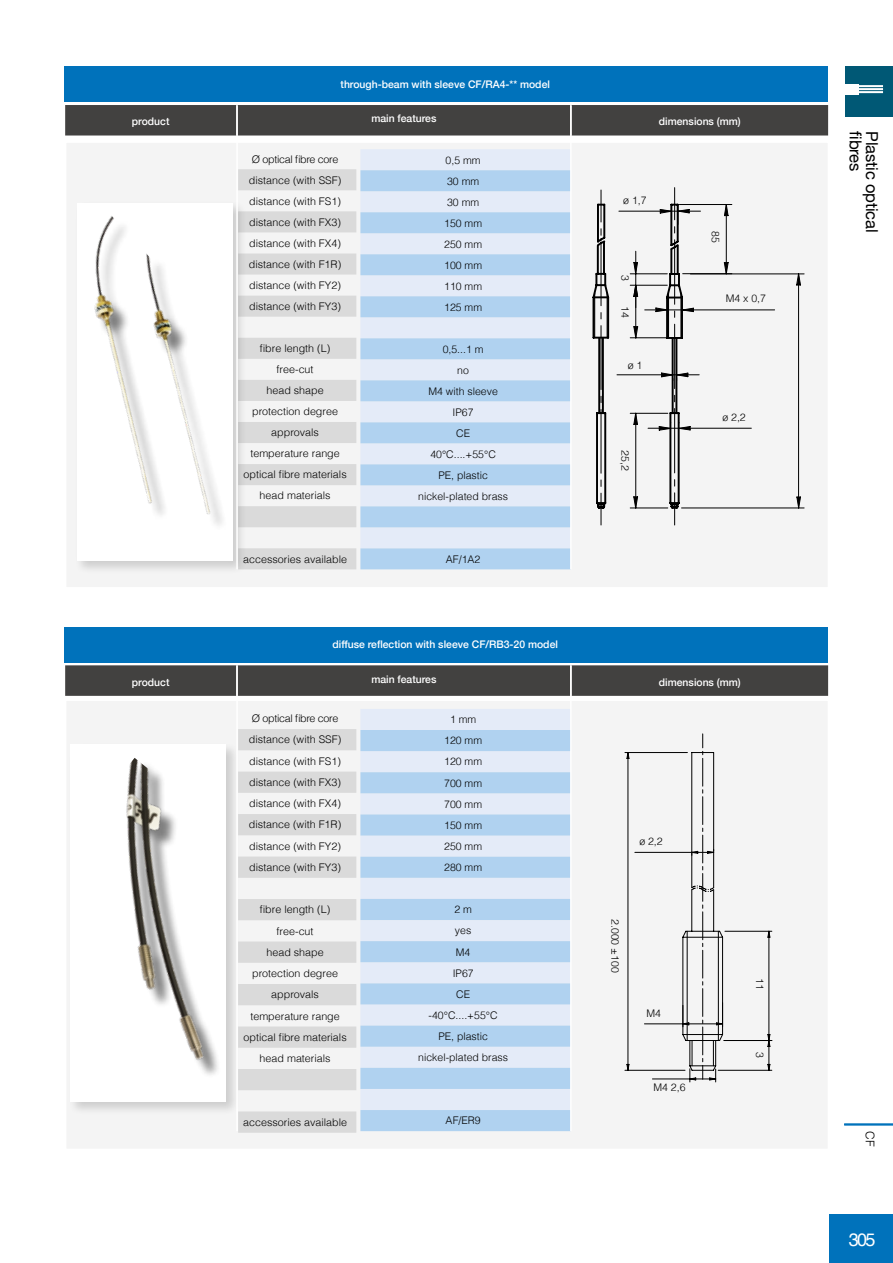
<style>
.page{position:relative;width:893px;height:1263px;background:#fff}
.page>*{position:absolute;margin:0;border:0;box-sizing:border-box;transform-origin:0 0}
.t1{font:18px "Helvetica";color:#fff}
.t2{font:16.5px "Helvetica Neue";letter-spacing:-.01em;color:#000}
.t3{font:300 12px "Helvetica";color:#000}
.t4{font:300 10.5px/21px "Helvetica";color:#000;text-align:center}
.t5{font:500 10.5px "Helvetica Neue";color:#fff}
</style>
<div class="page">
<div style="left:65px;top:699px;width:764px;height:451px;background:#f4f4f4;border:2px solid #fff"></div>
<div style="left:361px;top:709px;width:209px;height:21px;background:#e4ebf8"></div>
<svg style="left:360px;top:730px;width:210px;height:401px"></svg>
<svg style="left:238px;top:729px;width:118px;height:404px;fill:#dadada"></svg>
<div style="left:65px;top:627px;width:763px;height:35px;background:#0072bb"></div>
<div style="left:65px;top:665px;width:763px;height:31px;background:#424140"></div>
<div style="left:68px;top:742px;width:173px;height:374px;background:#000;opacity:.16"></div>
<div style="left:71px;top:745px;width:155px;height:357px;background:#fff"></div>
<hr style="left:236px;top:665px;width:2px;height:466px;background:#fff">
<hr style="left:570px;top:665px;width:2px;height:466px;background:#fff">
<svg style="left:627px;top:733px;width:145px;height:349px"></svg>
<hr style="left:625px;top:1070px;width:60px;height:1px;background:#000">
<hr style="left:625px;top:752px;width:62px;height:1px;background:#000">
<hr style="left:628px;top:752px;width:1px;height:318px;background:#000">
<img style="left:65px;top:758px;width:268px;height:315px">
<div style="left:65px;top:141px;width:764px;height:447px;background:#f4f4f4;border:2px solid #fff"></div>
<div style="left:361px;top:149px;width:209px;height:21px;background:#e4ebf8"></div>
<svg style="left:360px;top:170px;width:210px;height:399px"></svg>
<svg style="left:238px;top:169px;width:118px;height:400px;fill:#dadada"></svg>
<div style="left:65px;top:67px;width:763px;height:35px;background:#0072bb"></div>
<div style="left:65px;top:105px;width:763px;height:31px;background:#424140"></div>
<hr style="left:236px;top:105px;width:2px;height:31px;background:#fff">
<hr style="left:570px;top:105px;width:2px;height:31px;background:#fff">
<div style="left:75px;top:201px;width:172px;height:373px;background:#000;opacity:.16"></div>
<div style="left:77px;top:203px;width:155px;height:357px;background:#fff"></div>
<hr style="left:236px;top:106px;width:2px;height:463px;background:#fff">
<hr style="left:570px;top:106px;width:2px;height:463px;background:#fff">
<svg style="left:592px;top:187px;width:213px;height:339px"></svg>
<hr style="left:619px;top:211px;width:81px;height:1px;background:#000">
<img style="left:65px;top:215px;width:247px;height:349px">
<div style="left:846px;top:67px;width:47px;height:50px;background:#005875"></div>
<div style="left:846px;top:84px;width:13px;height:10px;background:#fff"></div>
<hr style="left:853px;top:88px;width:30px;height:2px;background:#fff">
<hr style="left:853px;top:85px;width:30px;height:2px;background:#fff">
<hr style="left:853px;top:91px;width:30px;height:2px;background:#fff">
<div style="left:829px;top:1214px;width:64px;height:49px;background:#0072bb"></div>
<hr style="left:844px;top:1123px;width:49px;height:2px;background:#0072bb">
<p class="t5" style="left:341px;top:75px;width:211px">through-beam with sleeve CF/RA4-** model</p>
<p class="t5" style="left:132px;top:113px;width:39px">product</p>
<p class="t5" style="left:371px;top:110px;width:67px">main features</p>
<p class="t5" style="left:659px;top:113px;width:83px">dimensions (mm)</p>
<p class="t4" style="left:249px;top:148px;width:94px;text-align:left">Ø optical fibre core distance (with SSF) distance (with FS1) distance (with FX3) distance (with FX4) distance (with F1R) distance (with FY2) distance (with FY3)</p>
<p class="t4" style="left:244px;top:337px;width:105px">fibre length (L) free-cut<br>head shape protection degree approvals temperature range optical fibre materials head materials</p>
<p class="t4" style="left:243px;top:548px;width:105px">accessories available</p>
<p class="t4" style="left:444px;top:149px;width:39px;text-align:left">0,5 mm<br>30 mm<br>30 mm<br>150 mm<br>250 mm<br>100 mm<br>110 mm<br>125 mm</p>
<p class="t4" style="left:418px;top:338px;width:91px">0,5...1 m<br>no<br>M4 with sleeve<br>IP67<br>CE<br>40°C....+55°C<br>PE, plastic nickel-plated brass</p>
<p class="t4" style="left:446px;top:548px;width:36px">AF/1A2</p>
<p class="t5" style="left:333px;top:636px;width:227px">diffuse reflection with sleeve CF/RB3-20 model</p>
<p class="t4" style="left:623px;top:189px;width:25px">ø 1,7</p>
<p class="t4" style="left:637px;top:275px;width:7px;rotate:90deg">3</p>
<p class="t4" style="left:637px;top:306px;width:13px;rotate:90deg">14</p>
<p class="t4" style="left:628px;top:354px;width:16px">ø 1</p>
<p class="t4" style="left:637px;top:450px;width:22px;rotate:90deg">25,2</p>
<p class="t4" style="left:727px;top:231px;width:13px;rotate:90deg">85</p>
<p class="t4" style="left:726px;top:287px;width:42px">M4 x 0,7</p>
<p class="t4" style="left:722px;top:406px;width:25px">ø 2,2</p>
<p class="t5" style="left:132px;top:673px;width:39px">product</p>
<p class="t5" style="left:371px;top:670px;width:67px">main features</p>
<p class="t5" style="left:659px;top:673px;width:83px">dimensions (mm)</p>
<p class="t4" style="left:249px;top:707px;width:94px;text-align:left">Ø optical fibre core distance (with SSF) distance (with FS1) distance (with FX3) distance (with FX4) distance (with F1R) distance (with FY2) distance (with FY3)</p>
<p class="t4" style="left:244px;top:898px;width:105px">fibre length (L) free-cut<br>head shape protection degree approvals temperature range optical fibre materials head materials</p>
<p class="t4" style="left:243px;top:1111px;width:105px">accessories available</p>
<p class="t4" style="left:444px;top:708px;width:39px">1 mm<br>120 mm<br>120 mm<br>700 mm<br>700 mm<br>150 mm<br>250 mm<br>280 mm</p>
<p class="t4" style="left:418px;top:898px;width:91px">2 m<br>yes<br>M4<br>IP67<br>CE<br>-40°C....+55°C<br>PE, plastic nickel-plated brass</p>
<p class="t4" style="left:446px;top:1109px;width:37px">AF/ER9</p>
<p class="t4" style="left:639px;top:830px;width:25px">ø 2,2</p>
<p class="t4" style="left:627px;top:919px;width:55px;rotate:90deg">2.000 ±100</p>
<p class="t4" style="left:646px;top:1002px;width:16px">M4</p>
<p class="t4" style="left:653px;top:1076px;width:34px">M4 2,6</p>
<p class="t4" style="left:771px;top:978px;width:13px;rotate:90deg">11</p>
<p class="t4" style="left:771px;top:1052px;width:7px;rotate:90deg">3</p>
<h2 class="t2" style="left:867px;top:131px;width:41px;rotate:90deg">fibres</h2>
<h2 class="t2" style="left:884px;top:131px;width:102px;rotate:90deg">Plastic optical</h2>
<p class="t3" style="left:880px;top:1131px;width:17px;rotate:90deg">CF</p>
<h1 class="t1" style="left:849px;top:1225px;width:28px">305</h1>
</div>
